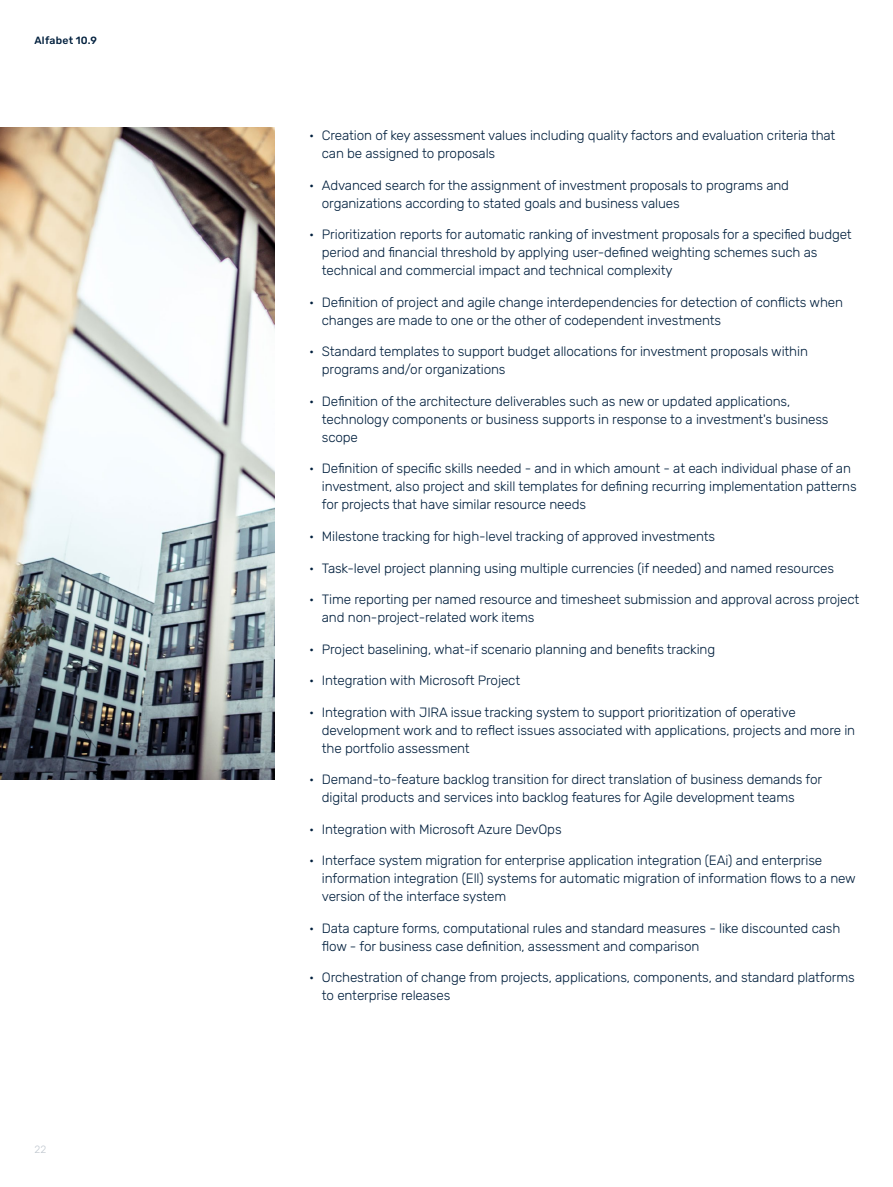
<style>
.page{position:relative;width:893px;height:1187px;background:#fff}
.page>*{position:absolute;margin:0;border:0;box-sizing:border-box;transform-origin:0 0}
.t1{font:300 13.5px/18px "Rubik";letter-spacing:-.01em;color:#011f3d}
.Document_Title_-_7_9{font:500 10.5px "Rubik";letter-spacing:.025em;color:#011f3d}
.Document_Title_-_7_9-2{font:300 10.5px "Rubik";color:#c0c7cf}
</style>
<div class="page">
<img style="left:0;top:128px;width:274px;height:651px">
<p class="Document_Title_-_7_9" style="left:34px;top:35px;width:64px">Alfabet 10.9</p>
<p class="Document_Title_-_7_9-2" style="left:34px;top:1142px;width:14px">22</p>
<p class="t1" style="left:322px;top:127px;width:515px;text-indent:-13px">• Creation of key assessment values including quality factors and evaluation criteria that can be assigned to proposals</p>
<p class="t1" style="left:322px;top:176px;width:469px;text-indent:-13px">• Advanced search for the assignment of investment proposals to programs and organizations according to stated goals and business values</p>
<p class="t1" style="left:322px;top:226px;width:531px;text-indent:-13px">• Prioritization reports for automatic ranking of investment proposals for a specified budget period and financial threshold by applying user-defined weighting schemes such as technical and commercial impact and technical complexity</p>
<p class="t1" style="left:322px;top:293px;width:523px;text-indent:-13px">• Definition of project and agile change interdependencies for detection of conflicts when changes are made to one or the other of codependent investments</p>
<p class="t1" style="left:322px;top:343px;width:488px;text-indent:-13px">• Standard templates to support budget allocations for investment proposals within programs and/or organizations</p>
<p class="t1" style="left:322px;top:392px;width:508px;text-indent:-13px">• Definition of the architecture deliverables such as new or updated applications, technology components or business supports in response to a investment's business scope</p>
<p class="t1" style="left:322px;top:460px;width:536px;text-indent:-13px">• Definition of specific skills needed - and in which amount - at each individual phase of an investment, also project and skill templates for defining recurring implementation patterns for projects that have similar resource needs</p>
<p class="t1" style="left:309px;top:527px;width:408px">• Milestone tracking for high-level tracking of approved investments</p>
<p class="t1" style="left:309px;top:559px;width:527px">• Task-level project planning using multiple currencies (if needed) and named resources</p>
<p class="t1" style="left:322px;top:590px;width:539px;text-indent:-13px">• Time reporting per named resource and timesheet submission and approval across project and non-project-related work items</p>
<p class="t1" style="left:309px;top:640px;width:408px">• Project baselining, what-if scenario planning and benefits tracking</p>
<p class="t1" style="left:309px;top:671px;width:213px">• Integration with Microsoft Project</p>
<p class="t1" style="left:322px;top:703px;width:535px;text-indent:-13px">• Integration with JIRA issue tracking system to support prioritization of operative development work and to reflect issues associated with applications, projects and more in the portfolio assessment</p>
<p class="t1" style="left:322px;top:770px;width:502px;text-indent:-13px">• Demand-to-feature backlog transition for direct translation of business demands for digital products and services into backlog features for Agile development teams</p>
<p class="t1" style="left:309px;top:820px;width:254px">• Integration with Microsoft Azure DevOps</p>
<p class="t1" style="left:322px;top:851px;width:535px;text-indent:-13px">• Interface system migration for enterprise application integration (EAi) and enterprise information integration (Ell) systems for automatic migration of information flows to a new version of the interface system</p>
<p class="t1" style="left:322px;top:919px;width:520px;text-indent:-13px">• Data capture forms, computational rules and standard measures - like discounted cash flow - for business case definition, assessment and comparison</p>
<p class="t1" style="left:322px;top:968px;width:534px;text-indent:-13px">• Orchestration of change from projects, applications, components, and standard platforms to enterprise releases</p>
</div>
